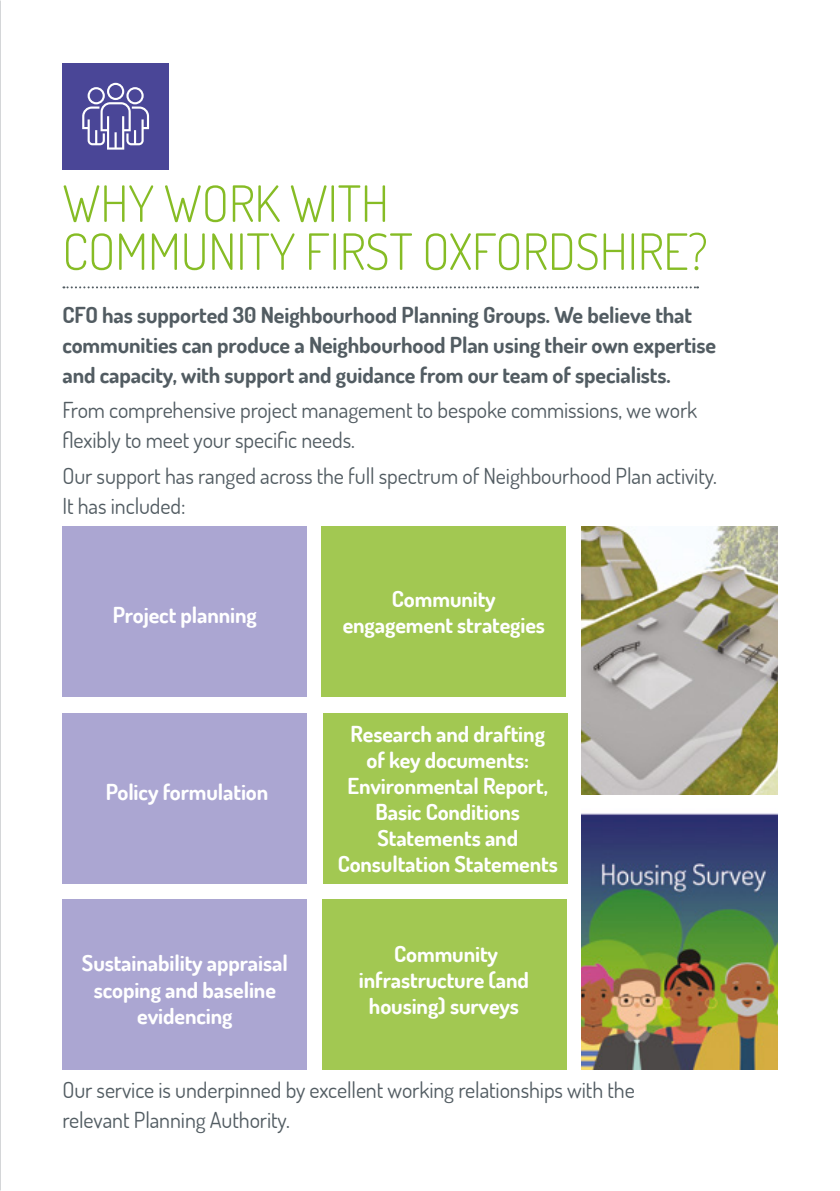
<style>
.page{position:relative;width:840px;height:1191px;background:#fff}
.page>*{position:absolute;margin:0;border:0;box-sizing:border-box;transform-origin:0 0}
.t1{font:300 50px/48px "Dosis";letter-spacing:-.005em;color:#86bc25}
.t2{font:22px/30px "Dosis";letter-spacing:-.005em;color:#525c62}
.t3{font:700 22px/26px "Dosis";letter-spacing:-.005em;color:#fff;text-align:center}
.t4{font:700 22px/30px "Dosis";letter-spacing:-.005em;color:#525c62}
</style>
<div class="page">
<div style="left:62px;top:63px;width:107px;height:106px;background:#4a4697"></div>
<img style="left:581px;top:526px;width:196px;height:268px">
<img style="left:581px;top:813px;width:196px;height:256px">
<div style="left:322px;top:713px;width:245px;height:170px;background:#a2c852"></div>
<div style="left:321px;top:899px;width:245px;height:170px;background:#a2c852"></div>
<div style="left:321px;top:526px;width:245px;height:170px;background:#a2c852"></div>
<div style="left:62px;top:713px;width:245px;height:170px;background:#aba6d2"></div>
<div style="left:62px;top:899px;width:245px;height:170px;background:#aba6d2"></div>
<div style="left:62px;top:526px;width:245px;height:170px;background:#aba6d2"></div>
<svg style="left:63px;top:286px;width:634px;height:2px"></svg>
<svg style="left:82px;top:83px;width:67px;height:67px"></svg>
<h1 class="t1" style="left:62px;top:178px;width:646px">WHY WORK WITH<br>COMMUNITY FIRST OXFORDSHIRE?</h1>
<p class="t4" style="left:62px;top:299px;width:655px">CFO has supported 30 Neighbourhood Planning Groups. We believe that communities can produce a Neighbourhood Plan using their own expertise and capacity, with support and guidance from our team of specialists.</p>
<p class="t2" style="left:62px;top:395px;width:636px">From comprehensive project management to bespoke commissions, we work flexibly to meet your specific needs.</p>
<p class="t2" style="left:62px;top:460px;width:655px">Our support has ranged across the full spectrum of Neighbourhood Plan activity.<br>It has included:</p>
<p class="t3" style="left:113px;top:601px;width:145px">Project planning</p>
<p class="t3" style="left:106px;top:778px;width:164px">Policy formulation</p>
<p class="t3" style="left:82px;top:950px;width:207px">Sustainability appraisal scoping and baseline evidencing</p>
<p class="t3" style="left:342px;top:586px;width:204px">Community engagement strategies</p>
<p class="t3" style="left:337px;top:720px;width:221px">Research and drafting<br>of key documents:<br>Environmental Report,<br>Basic Conditions<br>Statements and<br>Consultation Statements</p>
<p class="t3" style="left:359px;top:940px;width:171px">Community infrastructure (and housing) surveys</p>
<p class="t2" style="left:62px;top:1074px;width:573px">Our service is underpinned by excellent working relationships with the relevant Planning Authority.</p>
</div>
